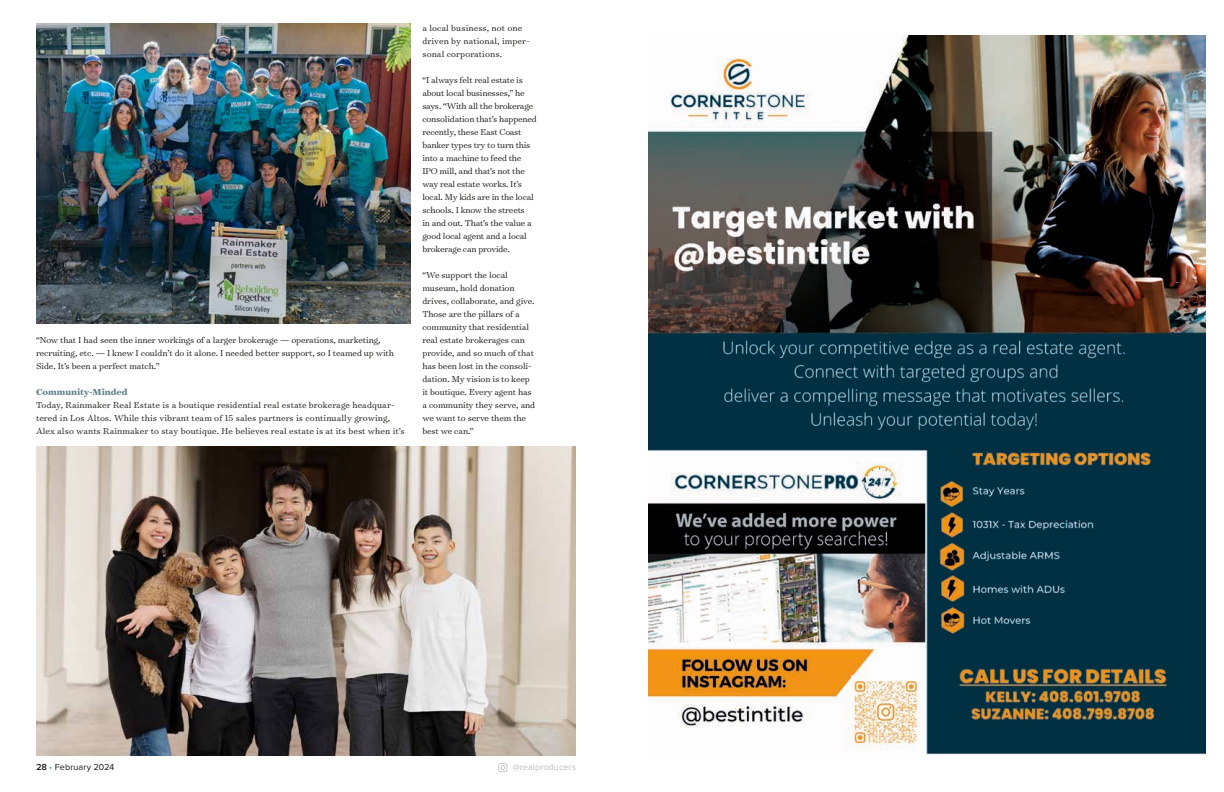
<style>
.page{position:relative;width:1224px;height:792px;background:#fff}
.page>*{position:absolute;margin:0;border:0;box-sizing:border-box;transform-origin:0 0}
.t1{font:300 9.8px/13px "Surveyor Text";letter-spacing:-.01em;color:#171713}
.t2{font:300 9.8px/13px "Surveyor Text";letter-spacing:.01em;color:#171713}
.t3{font:700 9.8px "Surveyor Text";color:#597b86}
.t4{font:9px "Proxima Nova";letter-spacing:.01em;color:#171713}
.t5{font:9px "Proxima Nova";letter-spacing:.01em;color:#bbbcbc}
.s1{font-weight:600}
.s2{color:#31a5d9}
</style>
<div class="page">
<svg style="left:498px;top:763px;width:9px;height:9px"></svg>
<img style="left:649px;top:36px;width:556px;height:720px">
<img style="left:36px;top:446px;width:540px;height:310px">
<img style="left:36px;top:24px;width:374px;height:300px">
<p class="t1" style="left:36px;top:333px;width:360px">“Now that I had seen the inner workings of a larger brokerage — operations, marketing, recruiting, etc. — I knew I couldn’t do it alone. I needed better support, so I teamed up with<br>Side. It’s been a perfect match.”</p>
<p class="t3" style="left:36px;top:386px;width:93px">Community-Minded</p>
<p class="t2" style="left:36px;top:398px;width:370px">Today, Rainmaker Real Estate is a boutique residential real estate brokerage headquar&shy;tered in Los Altos. While this vibrant team of 15 sales partners is continually growing,<br>Alex also wants Rainmaker to stay boutique. He believes real estate is at its best when it’s</p>
<p class="t2" style="left:422px;top:21px;width:109px">a local business, not one driven by national, imper&shy;sonal corporations.</p>
<p class="t1" style="left:422px;top:73px;width:116px">“I always felt real estate is about local businesses,” he says. “With all the brokerage consolidation that’s happened recently, these East Coast banker types try to turn this into a machine to feed the<br>IPO mill, and that’s not the way real estate works. It’s local. My kids are in the local schools. I know the streets<br>in and out. That’s the value a good local agent and a local brokerage can provide.</p>
<p class="t1" style="left:422px;top:268px;width:114px">“We support the local museum, hold donation drives, collaborate, and give.<br>Those are the pillars of a community that residential real estate brokerages can provide, and so much of that has been lost in the consoli&shy;dation. My vision is to keep it boutique. Every agent has a community they serve, and we want to serve them the best we can.”</p>
<p class="t4" style="left:36px;top:762px;width:80px"><span class="s1">28</span> <span class="s2">•</span> February 2024</p>
<p class="t5" style="left:513px;top:762px;width:65px">@realproducers</p>
</div>
